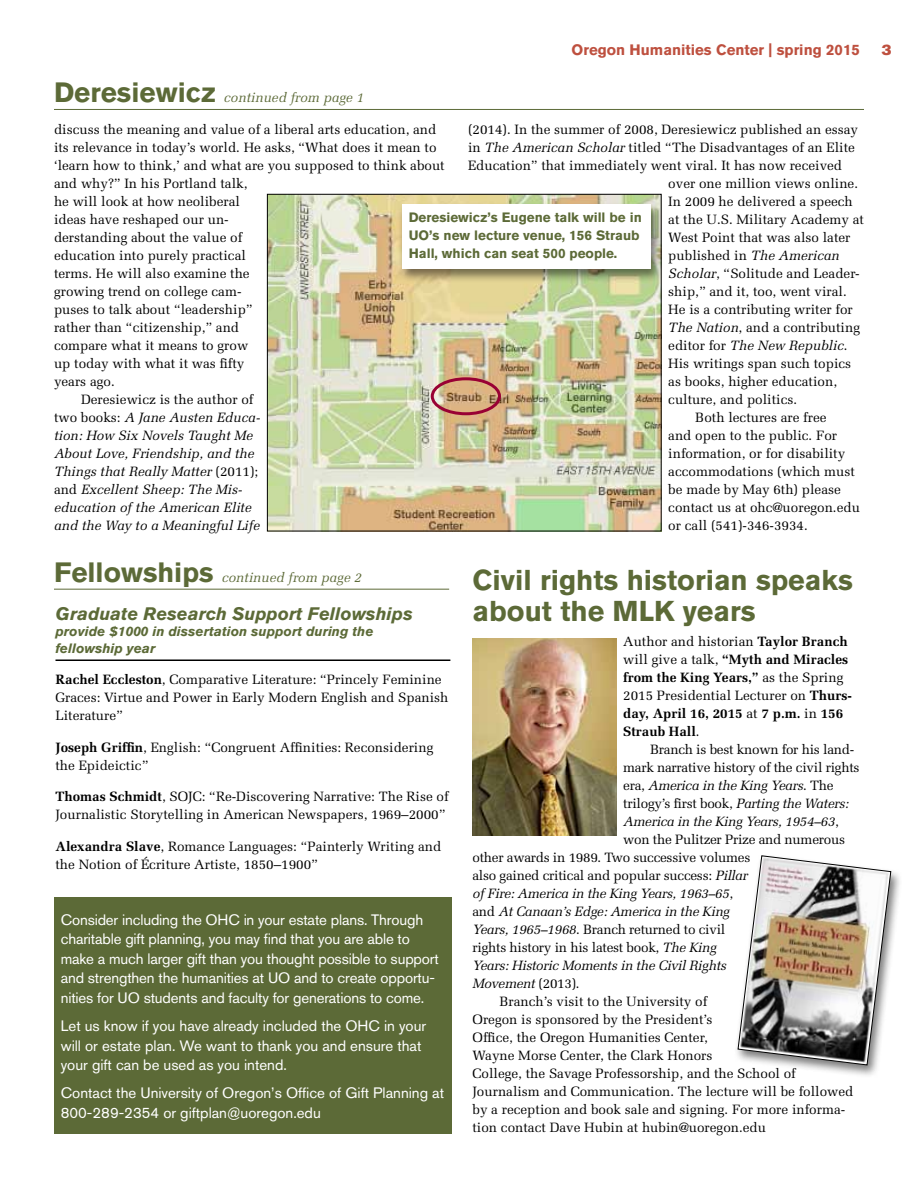
<style>
.page{position:relative;width:918px;height:1188px;background:#fff}
.page>*{position:absolute;margin:0;border:0;box-sizing:border-box;transform-origin:0 0}
.t1{font:700 28.5px/31.5px "Akzidenz Grotesk BQ";color:#5c6a37}
.t2{font:italic 700 18px "Akzidenz Grotesk BQ";color:#5c6a37}
.t3{font:15px/19.5px "Akzidenz Grotesk BQ";letter-spacing:-.01em;color:#fff}
.t4{font:700 15px "Akzidenz Grotesk BQ";color:#be503f}
.t5{font:15px "Akzidenz Grotesk BQ Super";color:#be503f}
.t6{font:13.5px/18px "Melior";color:#000}
.t7{font:13.5px "Melior";letter-spacing:-.02em;color:#000}
.t8{font:italic 13.5px "Melior";color:#000}
.t9{font:italic 13.5px "Melior";letter-spacing:-.02em;color:#000}
.t10{font:700 13.5px/18px "Melior";color:#000}
.t11{font:700 13.5px/18px "Akzidenz Grotesk BQ";color:#5c6a37}
.t12{font:italic 13.5px "Melior";color:#5c6a37}
.t13{font:italic 700 13.5px/16.5px "Akzidenz Grotesk BQ";color:#5c6a37}
.s1{font-family:"Akzidenz Grotesk BQ";font-weight:700;font-style:normal;font-size:27.75px}
.s2{font-style:italic}
.s3{font-style:normal}
.s4{font-weight:700}
.s5{font-weight:400}
</style>
<div class="page">
<hr style="left:54px;top:109px;width:810px;height:1px;background:#5c6a37">
<hr style="left:54px;top:589px;width:395px;height:1px;background:#5c6a37">
<div style="left:54px;top:897px;width:398px;height:237px;background:#5c6a37"></div>
<hr style="left:56px;top:660px;width:394px;height:1px;background:#000">
<img style="left:269px;top:196px;width:391px;height:333px">
<div style="left:267px;top:194px;width:395px;height:337px;border:1px solid #000"></div>
<div style="left:431px;top:377px;width:70px;height:38px;border:3px solid #990134;border-radius:50%"></div>
<div style="left:397px;top:202px;width:266px;height:81px;background:#000;opacity:.5"></div>
<div style="left:402px;top:205px;width:249px;height:64px;background:#fff"></div>
<div style="left:733px;top:853px;width:169px;height:225px;background:#000;opacity:.52"></div>
<svg style="left:738px;top:855px;width:153px;height:210px"></svg>
<img style="left:472px;top:638px;width:144px;height:198px">
<p class="t12" style="left:54px;top:90px;width:311px"><span class="s1">Deresiewicz</span> continued from page 1</p>
<p class="t4" style="left:571px;top:41px;width:290px">Oregon Humanities Center | spring 2015</p>
<p class="t5" style="left:882px;top:41px;width:11px">3</p>
<p class="t6" style="left:468px;top:120px;width:392px">(2014). In the summer of 2008, Deresiewicz published an essay</p>
<p class="t6" style="left:468px;top:138px;width:388px">in <span class="s2">The American Scholar</span> titled “The Disadvantages of an Elite</p>
<p class="t6" style="left:468px;top:156px;width:376px">Education” that immediately went viral. It has now received</p>
<p class="t6" style="left:668px;top:174px;width:191px">over one million views online.</p>
<p class="t6" style="left:668px;top:192px;width:186px">In 2009 he delivered a speech</p>
<p class="t6" style="left:668px;top:210px;width:197px">at the U.S. Military Academy at</p>
<p class="t6" style="left:668px;top:228px;width:184px">West Point that was also later</p>
<p class="t6" style="left:668px;top:246px;width:173px">published in <span class="s2">The American</span></p>
<p class="t6" style="left:668px;top:264px;width:193px"><span class="s2">Scholar</span>, “Solitude and Leader-</p>
<p class="t6" style="left:668px;top:282px;width:180px">ship,” and it, too, went viral.</p>
<p class="t6" style="left:668px;top:300px;width:186px">He is a contributing writer for</p>
<p class="t6" style="left:668px;top:318px;width:193px"><span class="s2">The Nation</span>, and a contributing</p>
<p class="t8" style="left:668px;top:337px;width:181px"><span class="s3">editor for</span> The New Republic<span class="s3">.</span></p>
<p class="t6" style="left:668px;top:354px;width:184px">His writings span such topics</p>
<p class="t6" style="left:668px;top:372px;width:170px">as books, higher education,</p>
<p class="t6" style="left:668px;top:390px;width:130px">culture, and politics.</p>
<p class="t6" style="left:695px;top:408px;width:133px">Both lectures are free</p>
<p class="t6" style="left:668px;top:426px;width:170px">and open to the public. For</p>
<p class="t6" style="left:668px;top:444px;width:178px">information, or for disability</p>
<p class="t6" style="left:668px;top:462px;width:188px">accommodations (which must</p>
<p class="t6" style="left:668px;top:480px;width:174px">be made by May 6th) please</p>
<p class="t6" style="left:668px;top:498px;width:193px">contact us at ohc@uoregon.edu</p>
<p class="t6" style="left:668px;top:516px;width:141px">or call (541)-346-3934.</p>
<p class="t6" style="left:54px;top:120px;width:384px">discuss the meaning and value of a liberal arts education, and</p>
<p class="t6" style="left:54px;top:138px;width:384px">its relevance in today’s world. He asks, “What does it mean to</p>
<p class="t6" style="left:54px;top:156px;width:392px">‘learn how to think,’ and what are you supposed to think about</p>
<p class="t6" style="left:54px;top:174px;width:195px">and why?” In his Portland talk,</p>
<p class="t6" style="left:54px;top:192px;width:188px">he will look at how neoliberal</p>
<p class="t6" style="left:54px;top:210px;width:176px">ideas have reshaped our un-</p>
<p class="t6" style="left:54px;top:228px;width:190px">derstanding about the value of</p>
<p class="t6" style="left:54px;top:246px;width:193px">education into purely practical</p>
<p class="t6" style="left:54px;top:264px;width:197px">terms. He will also examine the</p>
<p class="t6" style="left:54px;top:282px;width:189px">growing trend on college cam-</p>
<p class="t6" style="left:54px;top:300px;width:200px">puses to talk about “leadership”</p>
<p class="t6" style="left:54px;top:318px;width:187px">rather than “citizenship,” and</p>
<p class="t6" style="left:54px;top:336px;width:196px">compare what it means to grow</p>
<p class="t6" style="left:54px;top:354px;width:192px">up today with what it was fifty</p>
<p class="t6" style="left:54px;top:372px;width:62px">years ago.</p>
<p class="t6" style="left:81px;top:390px;width:174px">Deresiewicz is the author of</p>
<p class="t8" style="left:54px;top:409px;width:208px"><span class="s3">two books:</span> A Jane Austen Educa-</p>
<p class="t8" style="left:54px;top:427px;width:201px">tion: How Six Novels Taught Me</p>
<p class="t8" style="left:54px;top:445px;width:202px">About Love, Friendship, and the</p>
<p class="t8" style="left:54px;top:463px;width:206px">Things that Really Matter <span class="s3">(2011);</span></p>
<p class="t8" style="left:54px;top:481px;width:190px"><span class="s3">and</span> Excellent Sheep: The Mis-</p>
<p class="t8" style="left:54px;top:499px;width:199px">education of the American Elite</p>
<p class="t8" style="left:54px;top:517px;width:207px">and the Way to a Meaningful Life</p>
<p class="t11" style="left:409px;top:208px;width:235px">Deresiewicz’s Eugene talk will be in<br>UO’s new lecture venue, 156 Straub<br>Hall, which can seat 500 people.</p>
<p class="t12" style="left:54px;top:570px;width:309px"><span class="s1">Fellowships</span> continued from page 2</p>
<h2 class="t2" style="left:56px;top:603px;width:359px">Graduate Research Support Fellowships</h2>
<p class="t13" style="left:56px;top:623px;width:320px">provide $1000 in dissertation support during the fellowship year</p>
<p class="t6" style="left:56px;top:671px;width:394px"><span class="s4">Rachel Eccleston</span>, Comparative Literature: “Princely Feminine<br>Graces: Virtue and Power in Early Modern English and Spanish<br>Literature”</p>
<p class="t6" style="left:56px;top:738px;width:379px"><span class="s4">Joseph Griffin</span>, English: “Congruent Affinities: Reconsidering the Epideictic”</p>
<p class="t6" style="left:56px;top:788px;width:395px"><span class="s4">Thomas Schmidt</span>, SOJC: “Re-Discovering Narrative: The Rise of<br>Journalistic Storytelling in American Newspapers, 1969–2000”</p>
<p class="t6" style="left:56px;top:837px;width:387px"><span class="s4">Alexandra Slave</span>, Romance Languages: “Painterly Writing and the Notion of Écriture Artiste, 1850–1900”</p>
<p class="t3" style="left:61px;top:910px;width:380px">Consider including the OHC in your estate plans. Through charitable gift planning, you may find that you are able to make a much larger gift than you thought possible to support and strengthen the humanities at UO and to create opportu&shy;nities for UO students and faculty for generations to come.</p>
<p class="t3" style="left:61px;top:1016px;width:367px">Let us know if you have already included the OHC in your will or estate plan. We want to thank you and ensure that your gift can be used as you intend.</p>
<p class="t3" style="left:61px;top:1083px;width:385px">Contact the University of Oregon’s Office of Gift Planning at<br>800-289-2354 or giftplan@uoregon.edu</p>
<h1 class="t1" style="left:472px;top:564px;width:382px">Civil rights historian speaks about the MLK years</h1>
<p class="t10" style="left:623px;top:632px;width:230px"><span class="s5">Author and historian</span> Taylor Branch <span class="s5">will give a talk,</span> “Myth and Miracles from the King Years,” <span class="s5">as the Spring<br>2015 Presidential Lecturer on</span> Thurs&shy;day, April 16, 2015 <span class="s5">at</span> 7 p.m. <span class="s5">in</span> 156<br>Straub Hall<span class="s5">.</span></p>
<p class="t7" style="left:650px;top:741px;width:206px">Branch is best known for his land-</p>
<p class="t7" style="left:623px;top:759px;width:238px">mark narrative history of the civil rights</p>
<p class="t9" style="left:623px;top:777px;width:212px"><span class="s3">era,</span> America in the King Years<span class="s3">. The</span></p>
<p class="t7" style="left:623px;top:795px;width:227px">trilogy’s first book, <span class="s2">Parting the Waters:</span></p>
<p class="t9" style="left:623px;top:813px;width:217px">America in the King Years, 1954–63<span class="s3">,</span></p>
<p class="t7" style="left:623px;top:831px;width:223px">won the Pulitzer Prize and numerous</p>
<p class="t7" style="left:472px;top:849px;width:279px">other awards in 1989. Two successive volumes</p>
<p class="t7" style="left:472px;top:867px;width:277px">also gained critical and popular success: <span class="s2">Pillar</span></p>
<p class="t9" style="left:472px;top:885px;width:262px">of Fire: America in the King Years, 1963–65<span class="s3">,</span></p>
<p class="t9" style="left:472px;top:903px;width:259px"><span class="s3">and</span> At Canaan’s Edge: America in the King</p>
<p class="t7" style="left:472px;top:921px;width:254px"><span class="s2">Years, 1965–1968</span>. Branch returned to civil</p>
<p class="t7" style="left:472px;top:939px;width:246px">rights history in his latest book, <span class="s2">The King</span></p>
<p class="t9" style="left:472px;top:957px;width:256px">Years: Historic Moments in the Civil Rights</p>
<p class="t9" style="left:472px;top:975px;width:109px">Movement <span class="s3">(2013).</span></p>
<p class="t6" style="left:500px;top:992px;width:209px">Branch’s visit to the University of</p>
<p class="t6" style="left:472px;top:1010px;width:242px">Oregon is sponsored by the President’s</p>
<p class="t6" style="left:472px;top:1028px;width:237px">Office, the Oregon Humanities Center,</p>
<p class="t6" style="left:472px;top:1046px;width:242px">Wayne Morse Center, the Clark Honors</p>
<p class="t6" style="left:472px;top:1064px;width:325px">College, the Savage Professorship, and the School of</p>
<p class="t6" style="left:472px;top:1082px;width:382px">Journalism and Communication. The lecture will be followed</p>
<p class="t6" style="left:472px;top:1100px;width:374px">by a reception and book sale and signing. For more informa-</p>
<p class="t6" style="left:472px;top:1118px;width:295px">tion contact Dave Hubin at hubin@uoregon.edu</p>
</div>
